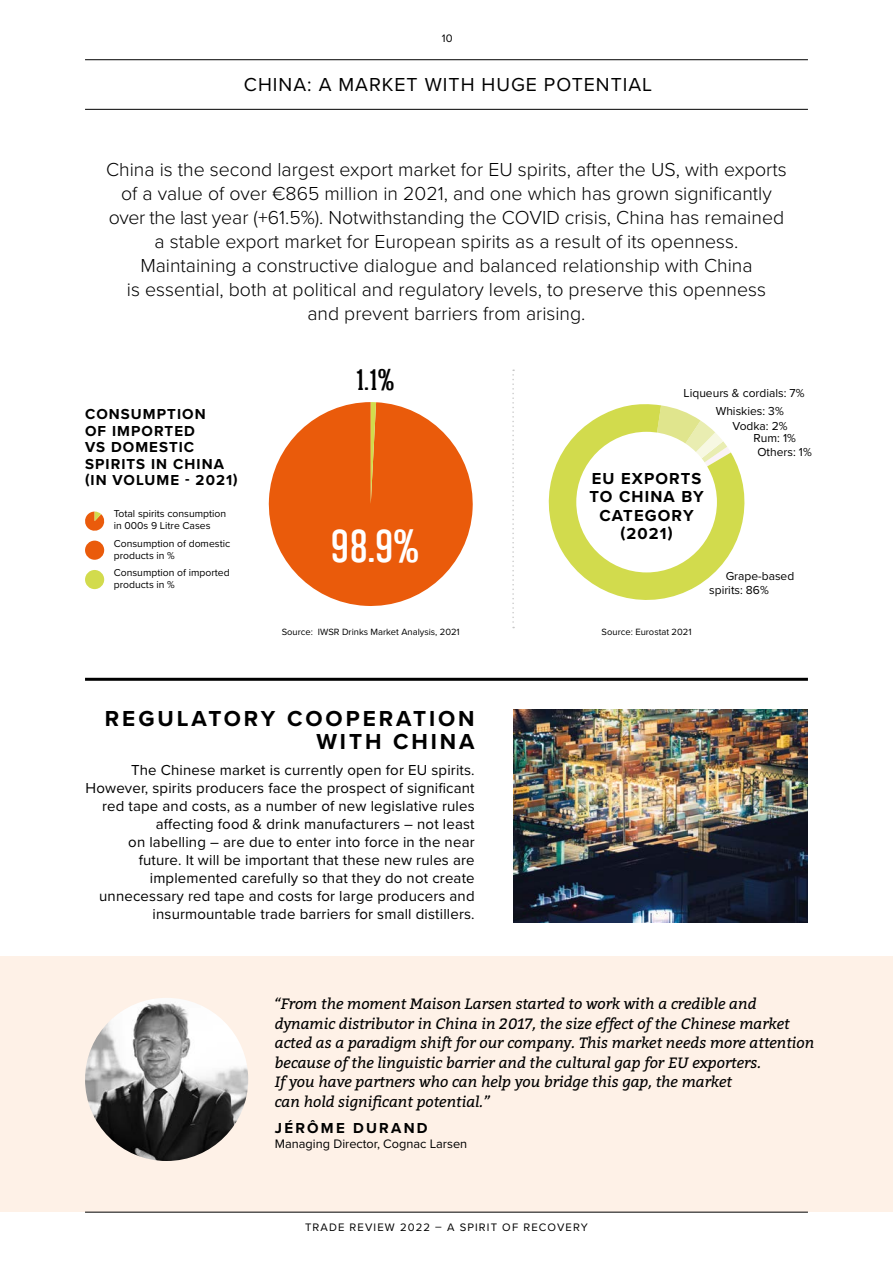
<style>
.page{position:relative;width:893px;height:1263px;background:#fff}
.page>*{position:absolute;margin:0;border:0;box-sizing:border-box;transform-origin:0 0}
.t1{font:42.75px "Geared Slab";color:#fff}
.t2{font:27.6px "Geared Slab";color:#000}
.t3{font:700 22.5px/22.5px "Proxima Nova";letter-spacing:.13em;color:#000;text-align:right}
.t4{font:300 19.5px/24px "Proxima Nova";color:#000;text-align:center}
.t5{font:19.5px "Proxima Nova";letter-spacing:.05em;color:#000}
.t6{font:700 16.5px/18.1px "Proxima Nova";letter-spacing:.07em;color:#000;text-align:center}
.t7{font:15px/18px "Proxima Nova";letter-spacing:.01em;color:#000;text-align:right}
.t8{font:italic 15px/19.5px "Bitter";color:#000}
.t9{font:700 15px/16.5px "Proxima Nova";letter-spacing:.07em;color:#000}
.t10{font:700 15px "Proxima Nova";letter-spacing:.15em;color:#000}
.t11{font:12.75px "Proxima Nova";color:#000}
.t12{font:12px/14.4px "Proxima Nova";color:#000}
.t13{font:11.25px "Proxima Nova";letter-spacing:.1em;color:#000}
.t14{font:10.35px/12px "Proxima Nova";color:#000}
.t15{font:9.45px "Proxima Nova";color:#000}
</style>
<div class="page">
<svg style="left:548px;top:404px;width:197px;height:196px;fill:#d2db4d"></svg>
<div style="left:0;top:956px;width:893px;height:256px;background:#fef1e7"></div>
<hr style="left:85px;top:1212px;width:723px;height:1px;background:#000">
<hr style="left:85px;top:678px;width:723px;height:3px;background:#000">
<svg style="left:268px;top:402px;width:205px;height:204px"></svg>
<div style="left:85px;top:541px;width:19px;height:19px;background:#ea5b0b;border-radius:50%"></div>
<div style="left:85px;top:570px;width:19px;height:19px;background:#d2db4d;border-radius:50%"></div>
<img style="left:85px;top:998px;width:163px;height:163px;border-radius:82px">
<img style="left:513px;top:709px;width:295px;height:213px">
<hr style="left:85px;top:59px;width:723px;height:1px;background:#000">
<hr style="left:85px;top:109px;width:723px;height:1px;background:#000">
<div style="left:576px;top:432px;width:141px;height:140px;background:#fff;border-radius:50%"></div>
<svg style="left:512px;top:369px;width:2px;height:259px"></svg>
<svg style="left:85px;top:512px;width:20px;height:19px"></svg>
<p class="t13" style="left:442px;top:30px;width:12px">10</p>
<p class="t5" style="left:244px;top:70px;width:410px">CHINA: A MARKET WITH HUGE POTENTIAL</p>
<p class="t4" style="left:106px;top:157px;width:682px">China is the second largest export market for EU spirits, after the US, with exports of a value of over €865 million in 2021, and one which has grown significantly over the last year (+61.5%). Notwithstanding the COVID crisis, China has remained a stable export market for European spirits as a result of its openness.<br>Maintaining a constructive dialogue and balanced relationship with China<br>is essential, both at political and regulatory levels, to preserve this openness<br>and prevent barriers from arising.</p>
<p class="t9" style="left:85px;top:405px;width:154px">CONSUMPTION<br>OF IMPORTED<br>VS DOMESTIC<br>SPIRITS IN CHINA (IN VOLUME - 2021)</p>
<p class="t14" style="left:114px;top:507px;width:114px">Total spirits consumption in 000s 9 Litre Cases</p>
<p class="t14" style="left:114px;top:566px;width:117px">Consumption of imported products in %</p>
<p class="t14" style="left:114px;top:537px;width:118px">Consumption of domestic products in %</p>
<h2 class="t2" style="left:357px;top:364px;width:39px">1.1%</h2>
<h1 class="t1" style="left:332px;top:521px;width:89px">98.9%</h1>
<p class="t15" style="left:282px;top:625px;width:180px">Source: IWSR Drinks Market Analysis, 2021</p>
<p class="t3" style="left:105px;top:707px;width:371px">REGULATORY COOPERATION<br>WITH CHINA</p>
<p class="t7" style="left:86px;top:760px;width:391px">The Chinese market is currently open for EU spirits.<br>However, spirits producers face the prospect of significant red tape and costs, as a number of new legislative rules affecting food &amp; drink manufacturers – not least<br>on labelling – are due to enter into force in the near future. It will be important that these new rules are implemented carefully so that they do not create unnecessary red tape and costs for large producers and insurmountable trade barriers for small distillers.</p>
<p class="t12" style="left:684px;top:385px;width:122px">Liqueurs &amp; cordials: 7%</p>
<p class="t12" style="left:732px;top:403px;width:57px;text-indent:-17px">Whiskies: 3%<br>Vodka: 2%</p>
<p class="t12" style="left:754px;top:430px;width:44px">Rum: 1%</p>
<p class="t6" style="left:589px;top:469px;width:116px">EU EXPORTS<br>TO CHINA BY<br>CATEGORY (2021)</p>
<p class="t12" style="left:757px;top:444px;width:56px">Others: 1%</p>
<p class="t15" style="left:602px;top:625px;width:91px">Source: Eurostat 2021</p>
<p class="t12" style="left:709px;top:569px;width:87px;line-height:13.5px;text-indent:16px">Grape-based spirits: 86%</p>
<p class="t8" style="left:275px;top:994px;width:541px">“From the moment Maison Larsen started to work with a credible and dynamic distributor in China in 2017, the size effect of the Chinese market acted as a paradigm shift for our company. This market needs more attention because of the linguistic barrier and the cultural gap for EU exporters.<br>If you have partners who can help you bridge this gap, the market<br>can hold significant potential.”</p>
<p class="t10" style="left:275px;top:1116px;width:154px">JÉRÔME DURAND</p>
<p class="t11" style="left:275px;top:1134px;width:194px">Managing Director, Cognac Larsen</p>
<p class="t13" style="left:305px;top:1218px;width:284px">TRADE REVIEW 2022 – A SPIRIT OF RECOVERY</p>
</div>
